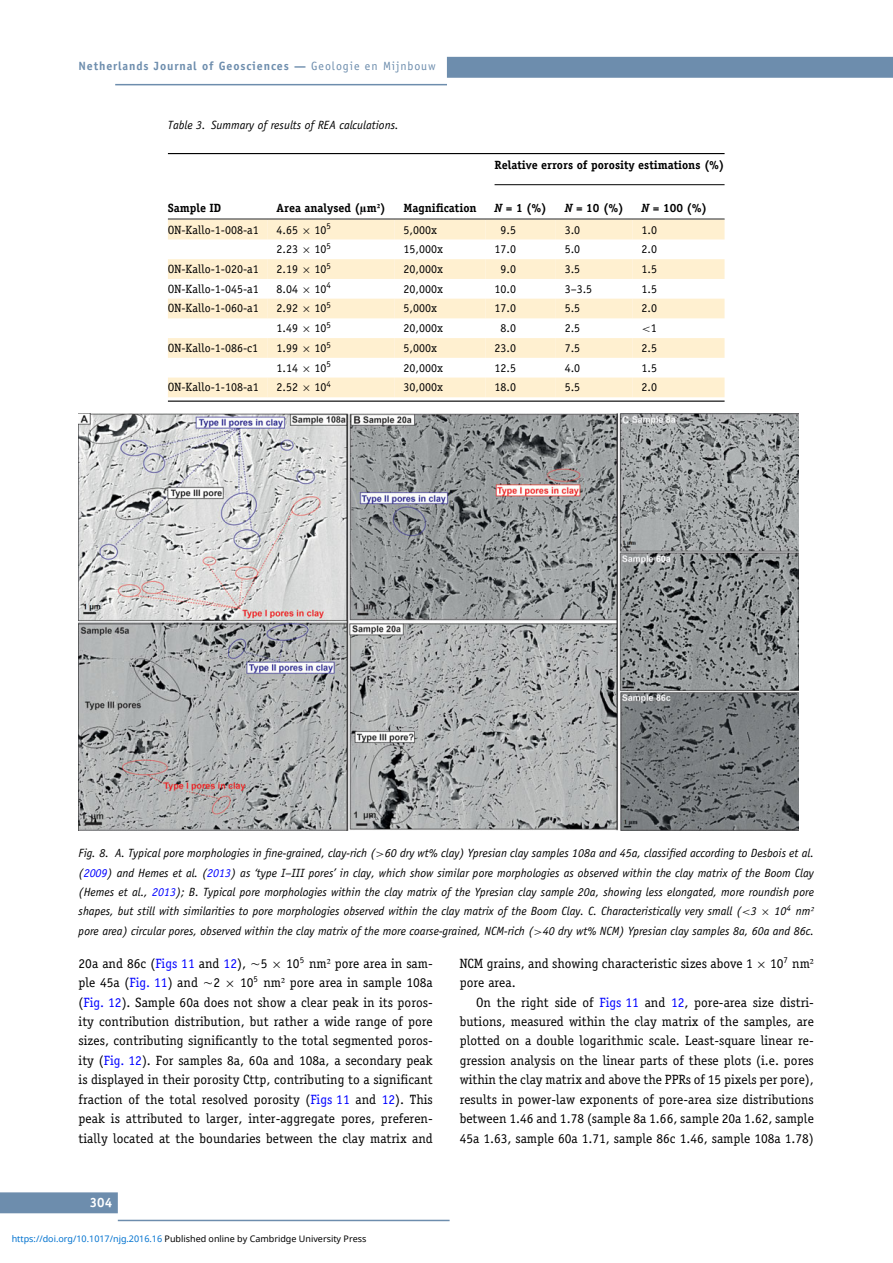
<style>
.page{position:relative;width:893px;height:1263px;background:#fff}
.page>*{position:absolute;margin:0;border:0;box-sizing:border-box;transform-origin:0 0}
.t1{font:13.5px/19.5px "Officina Serif";color:#000;text-align:justify}
.t2{font:700 13.5px "Officina Sans";color:#fff}
.t3{font:italic 12px/19.5px "Officina Sans";color:#000;text-align:justify}
.t4{font:12px "Officina Serif";color:#000}
.t5{font:700 12px "Officina Serif";color:#000}
.t6{font:700 12px "Officina Sans";letter-spacing:.07em;color:#6d8dad}
.t7{font:12px "RMTMI";color:#000}
.t8{font:9px "Noto Sans";color:#000}
.s1{font-weight:400}
.s2{font-family:"Times New Roman PS Bold MT 00";font-weight:400}
.s3{font-style:italic}
.s4{font-family:"MTSY"}
.s5{font-family:"Officina Serif"}
.s6{font-family:"RMTMI";font-style:normal}
.s7{color:#00f}
.s8{font-family:"MTSY";font-style:normal}
.s9{font-family:"Times New Roman PS Italic MT 00";font-style:normal}
.s10{font-family:"Lucida Sans Unicode 22"}
.s11{font-family:"Times New Roman PSMT 00"}
.s12{color:#0172cf}
</style>
<div class="page">
<div style="left:447px;top:57px;width:446px;height:21px;background:#6d8dad"></div>
<hr style="left:115px;top:84px;width:332px;height:1px;background:#6d8dad">
<hr style="left:168px;top:153px;width:557px;height:1px;background:#000">
<hr style="left:495px;top:184px;width:230px;height:1px;background:#000">
<hr style="left:168px;top:219px;width:557px;height:1px;background:#000">
<div style="left:168px;top:220px;width:100px;height:19px;background:#fff0d0"></div>
<div style="left:268px;top:220px;width:127px;height:19px;background:#fff0d0"></div>
<div style="left:395px;top:220px;width:91px;height:19px;background:#fff0d0"></div>
<div style="left:486px;top:220px;width:70px;height:19px;background:#fff0d0"></div>
<div style="left:556px;top:220px;width:77px;height:19px;background:#fff0d0"></div>
<div style="left:633px;top:220px;width:92px;height:19px;background:#fff0d0"></div>
<div style="left:168px;top:259px;width:100px;height:20px;background:#fff0d0"></div>
<div style="left:268px;top:259px;width:127px;height:20px;background:#fff0d0"></div>
<div style="left:395px;top:259px;width:91px;height:20px;background:#fff0d0"></div>
<div style="left:486px;top:259px;width:70px;height:20px;background:#fff0d0"></div>
<div style="left:556px;top:259px;width:77px;height:20px;background:#fff0d0"></div>
<div style="left:633px;top:259px;width:92px;height:20px;background:#fff0d0"></div>
<div style="left:168px;top:299px;width:100px;height:19px;background:#fff0d0"></div>
<div style="left:268px;top:299px;width:127px;height:19px;background:#fff0d0"></div>
<div style="left:395px;top:299px;width:91px;height:19px;background:#fff0d0"></div>
<div style="left:486px;top:299px;width:70px;height:19px;background:#fff0d0"></div>
<div style="left:556px;top:299px;width:77px;height:19px;background:#fff0d0"></div>
<div style="left:633px;top:299px;width:92px;height:19px;background:#fff0d0"></div>
<div style="left:168px;top:338px;width:100px;height:20px;background:#fff0d0"></div>
<div style="left:268px;top:338px;width:127px;height:20px;background:#fff0d0"></div>
<div style="left:395px;top:338px;width:91px;height:20px;background:#fff0d0"></div>
<div style="left:486px;top:338px;width:70px;height:20px;background:#fff0d0"></div>
<div style="left:556px;top:338px;width:77px;height:20px;background:#fff0d0"></div>
<div style="left:633px;top:338px;width:92px;height:20px;background:#fff0d0"></div>
<div style="left:168px;top:378px;width:100px;height:19px;background:#fff0d0"></div>
<div style="left:268px;top:378px;width:127px;height:19px;background:#fff0d0"></div>
<div style="left:395px;top:378px;width:91px;height:19px;background:#fff0d0"></div>
<div style="left:486px;top:378px;width:70px;height:19px;background:#fff0d0"></div>
<div style="left:556px;top:378px;width:77px;height:19px;background:#fff0d0"></div>
<div style="left:633px;top:378px;width:92px;height:19px;background:#fff0d0"></div>
<hr style="left:168px;top:401px;width:557px;height:1px;background:#000">
<img style="left:79px;top:414px;width:720px;height:416px">
<div style="left:0;top:1192px;width:118px;height:21px;background:#6d8dad"></div>
<hr style="left:118px;top:1220px;width:332px;height:1px;background:#6d8dad">
<p class="t6" style="left:79px;top:62px;width:359px">Netherlands Journal of Geosciences — <span class="s1">Geologie en Mijnbouw</span></p>
<p class="t3" style="left:168px;top:116px;width:232px">Table 3. Summary of results of REA calculations.</p>
<p class="t5" style="left:495px;top:160px;width:231px">Relative errors of porosity estimations (%)</p>
<p class="t5" style="left:168px;top:203px;width:55px">Sample ID</p>
<p class="t5" style="left:277px;top:203px;width:110px">Area analysed (<span class="s2">µ</span>m<span class="s2">²</span>)</p>
<p class="t5" style="left:404px;top:203px;width:75px">Magnification</p>
<p class="t5" style="left:495px;top:203px;width:54px"><span class="s3">N</span>=1(%)</p>
<p class="t5" style="left:565px;top:203px;width:60px"><span class="s3">N</span> = 10 (%)</p>
<p class="t5" style="left:642px;top:203px;width:67px"><span class="s3">N</span> = 100 (%)</p>
<p class="t4" style="left:168px;top:225px;width:92px">ON-Kallo-1-008-a1</p>
<p class="t4" style="left:277px;top:225px;width:56px">4.65 <span class="s4">×</span> 10<sup>5</sup></p>
<p class="t4" style="left:404px;top:225px;width:35px">5,000x</p>
<p class="t4" style="left:501px;top:225px;width:17px">9.5</p>
<p class="t4" style="left:565px;top:225px;width:17px">3.0</p>
<p class="t4" style="left:642px;top:225px;width:17px">1.0</p>
<p class="t4" style="left:277px;top:245px;width:56px">2.23 <span class="s4">×</span> 10<sup>5</sup></p>
<p class="t4" style="left:404px;top:245px;width:41px">15,000x</p>
<p class="t4" style="left:495px;top:245px;width:23px">17.0</p>
<p class="t4" style="left:565px;top:245px;width:17px">5.0</p>
<p class="t4" style="left:642px;top:245px;width:17px">2.0</p>
<p class="t4" style="left:168px;top:264px;width:92px">ON-Kallo-1-020-a1</p>
<p class="t4" style="left:277px;top:264px;width:56px">2.19 <span class="s4">×</span> 10<sup>5</sup></p>
<p class="t4" style="left:404px;top:264px;width:41px">20,000x</p>
<p class="t4" style="left:501px;top:264px;width:17px">9.0</p>
<p class="t4" style="left:565px;top:264px;width:17px">3.5</p>
<p class="t4" style="left:642px;top:264px;width:17px">1.5</p>
<p class="t4" style="left:168px;top:284px;width:92px">ON-Kallo-1-045-a1</p>
<p class="t4" style="left:277px;top:284px;width:56px">8.04 <span class="s4">×</span> 10<sup>4</sup></p>
<p class="t4" style="left:404px;top:284px;width:41px">20,000x</p>
<p class="t4" style="left:495px;top:284px;width:23px">10.0</p>
<p class="t4" style="left:565px;top:284px;width:29px">3–3.5</p>
<p class="t4" style="left:642px;top:284px;width:17px">1.5</p>
<p class="t4" style="left:168px;top:304px;width:92px">ON-Kallo-1-060-a1</p>
<p class="t4" style="left:277px;top:304px;width:56px">2.92 <span class="s4">×</span> 10<sup>5</sup></p>
<p class="t4" style="left:404px;top:304px;width:35px">5,000x</p>
<p class="t4" style="left:495px;top:304px;width:23px">17.0</p>
<p class="t4" style="left:565px;top:304px;width:17px">5.5</p>
<p class="t4" style="left:642px;top:304px;width:17px">2.0</p>
<p class="t4" style="left:277px;top:324px;width:56px">1.49 <span class="s4">×</span> 10<sup>5</sup></p>
<p class="t4" style="left:404px;top:324px;width:41px">20,000x</p>
<p class="t4" style="left:501px;top:324px;width:17px">8.0</p>
<p class="t4" style="left:565px;top:324px;width:17px">2.5</p>
<p class="t7" style="left:642px;top:324px;width:17px">&lt;<span class="s5">1</span></p>
<p class="t4" style="left:168px;top:343px;width:92px">ON-Kallo-1-086-c1</p>
<p class="t4" style="left:277px;top:343px;width:56px">1.99 <span class="s4">×</span> 10<sup>5</sup></p>
<p class="t4" style="left:404px;top:343px;width:35px">5,000x</p>
<p class="t4" style="left:495px;top:343px;width:23px">23.0</p>
<p class="t4" style="left:565px;top:343px;width:17px">7.5</p>
<p class="t4" style="left:642px;top:343px;width:17px">2.5</p>
<p class="t4" style="left:277px;top:363px;width:56px">1.14 <span class="s4">×</span> 10<sup>5</sup></p>
<p class="t4" style="left:404px;top:363px;width:41px">20,000x</p>
<p class="t4" style="left:495px;top:363px;width:23px">12.5</p>
<p class="t4" style="left:565px;top:363px;width:17px">4.0</p>
<p class="t4" style="left:642px;top:363px;width:17px">1.5</p>
<p class="t4" style="left:168px;top:383px;width:92px">ON-Kallo-1-108-a1</p>
<p class="t4" style="left:277px;top:383px;width:56px">2.52 <span class="s4">×</span> 10<sup>4</sup></p>
<p class="t4" style="left:404px;top:383px;width:41px">30,000x</p>
<p class="t4" style="left:495px;top:383px;width:23px">18.0</p>
<p class="t4" style="left:565px;top:383px;width:17px">5.5</p>
<p class="t4" style="left:642px;top:383px;width:17px">2.0</p>
<p class="t3" style="left:79px;top:844px;width:737px">Fig. 8. A. Typical pore morphologies in fine-grained, clay-rich (<span class="s6">&gt;</span>60 dry wt% clay) Ypresian clay samples 108a and 45a, classified according to Desbois et al. (<span class="s7">2009</span>) and Hemes et al. (<span class="s7">2013</span>) as ‘type I–III pores’ in clay, which show similar pore morphologies as observed within the clay matrix of the Boom Clay (Hemes et al., <span class="s7">2013</span>); B. Typical pore morphologies within the clay matrix of the Ypresian clay sample 20a, showing less elongated, more roundish pore shapes, but still with similarities to pore morphologies observed within the clay matrix of the Boom Clay. C. Characteristically very small (<span class="s6">&lt;</span>3 <span class="s8">×</span> 10<sup>4</sup> nm<span class="s9">² </span>pore area) circular pores, observed within the clay matrix of the more coarse-grained, NCM-rich (<span class="s6">&gt;</span>40 dry wt% NCM) Ypresian clay samples 8a, 60a and 86c.</p>
<p class="t1" style="left:79px;top:954px;width:356px">20a and 86c (<span class="s7">Figs 11</span> and <span class="s7">12</span>), <span class="s10">-</span>5 <span class="s4">×</span> 10<sup>5</sup> nm<span class="s11">²</span> pore area in sam&shy;ple 45a (<span class="s7">Fig. 11</span>) and <span class="s10">-</span>2 <span class="s4">×</span> 10<sup>5</sup> nm<span class="s11">²</span> pore area in sample 108a (<span class="s7">Fig. 12</span>). Sample 60a does not show a clear peak in its poros&shy;ity contribution distribution, but rather a wide range of pore sizes, contributing significantly to the total segmented poros&shy;ity (<span class="s7">Fig. 12</span>). For samples 8a, 60a and 108a, a secondary peak is displayed in their porosity Cttp, contributing to a significant fraction of the total resolved porosity (<span class="s7">Figs 11</span> and <span class="s7">12</span>). This peak is attributed to larger, inter-aggregate pores, preferen&shy;tially located at the boundaries between the clay matrix and</p>
<p class="t1" style="left:460px;top:954px;width:356px">NCM grains, and showing characteristic sizes above 1 <span class="s4">×</span> 10<sup>7</sup> nm<span class="s11">² </span>pore area.</p>
<p class="t1" style="left:460px;top:993px;width:356px;text-indent:16px">On the right side of <span class="s7">Figs 11</span> and <span class="s7">12</span>, pore-area size distri&shy;butions, measured within the clay matrix of the samples, are plotted on a double logarithmic scale. Least-square linear re&shy;gression analysis on the linear parts of these plots (i.e. pores within the clay matrix and above the PPRs of 15 pixels per pore), results in power-law exponents of pore-area size distributions between 1.46 and 1.78 (sample 8a 1.66, sample 20a 1.62, sample 45a 1.63, sample 60a 1.71, sample 86c 1.46, sample 108a 1.78)</p>
<p class="t2" style="left:90px;top:1197px;width:24px">304</p>
<p class="t8" style="left:12px;top:1232px;width:356px"><span class="s12">https://doi.org/10.1017/njg.2016.16</span> Published online by Cambridge University Press</p>
</div>
